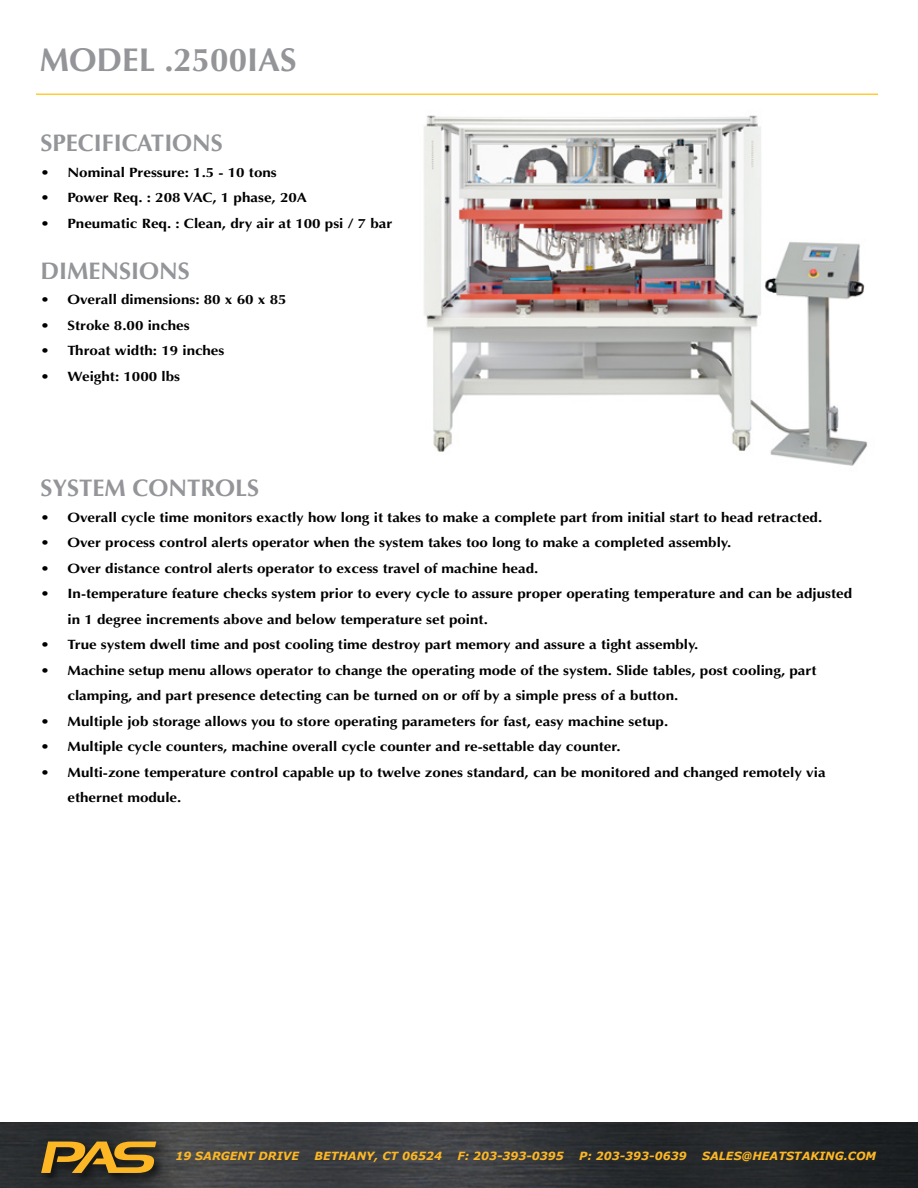
<style>
.page{position:relative;width:918px;height:1188px;background:#fff}
.page>*{position:absolute;margin:0;border:0;box-sizing:border-box;transform-origin:0 0}
.t1{font:700 33px "Optima";color:#939598}
.t2{font:700 24px "Optima";color:#939598}
.t3{font:700 13.5px/25.5px "Optima";color:#000;scale:1.12 1}
.t4{font:italic 700 11.25px "Verdana";color:#fdb724}
</style>
<div class="page">
<img style="left:391px;top:93px;width:487px;height:373px">
<img style="left:0;top:1123px;width:918px;height:65px">
<div style="left:39px;top:1139px;width:129px;height:46px;background:#000;opacity:.6"></div>
<svg style="left:41px;top:1142px;width:115px;height:31px;background:#997323"></svg>
<hr style="left:36px;top:94px;width:842px;height:1px;background:#fc3">
<h1 class="t1" style="left:40px;top:40px;width:258px">MODEL .2500IAS</h1>
<h2 class="t2" style="left:40px;top:129px;width:184px">SPECIFICATIONS</h2>
<p class="t3" style="left:40px;top:160px;width:213px">• Nominal Pressure: 1.5 - 10 tons</p>
<p class="t3" style="left:40px;top:185px;width:240px">• Power Req. : 208 VAC, 1 phase, 20A</p>
<p class="t3" style="left:40px;top:211px;width:316px">• Pneumatic Req. : Clean, dry air at 100 psi / 7 bar</p>
<h2 class="t2" style="left:40px;top:257px;width:151px">DIMENSIONS</h2>
<p class="t3" style="left:40px;top:287px;width:221px">• Overall dimensions: 80 x 60 x 85</p>
<p class="t3" style="left:40px;top:313px;width:135px">• Stroke 8.00 inches</p>
<p class="t3" style="left:40px;top:338px;width:166px">• Throat width: 19 inches</p>
<p class="t3" style="left:40px;top:364px;width:126px">• Weight: 1000 lbs</p>
<h2 class="t2" style="left:40px;top:474px;width:220px">SYSTEM CONTROLS</h2>
<p class="t3" style="left:40px;top:505px;width:700px">• Overall cycle time monitors exactly how long it takes to make a complete part from initial start to head retracted.</p>
<p class="t3" style="left:40px;top:530px;width:618px">• Over process control alerts operator when the system takes too long to make a completed assembly.</p>
<p class="t3" style="left:40px;top:556px;width:446px">• Over distance control alerts operator to excess travel of machine head.</p>
<p class="t3" style="left:68px;top:581px;width:702px;text-indent:-27px">• In-temperature feature checks system prior to every cycle to assure proper operating temperature and can be adjusted in 1 degree increments above and below temperature set point.</p>
<p class="t3" style="left:40px;top:632px;width:589px">• True system dwell time and post cooling time destroy part memory and assure a tight assembly.</p>
<p class="t3" style="left:68px;top:658px;width:670px;text-indent:-27px">• Machine setup menu allows operator to change the operating mode of the system. Slide tables, post cooling, part clamping, and part presence detecting can be turned on or off by a simple press of a button.</p>
<p class="t3" style="left:40px;top:709px;width:562px">• Multiple job storage allows you to store operating parameters for fast, easy machine setup.</p>
<p class="t3" style="left:40px;top:734px;width:519px">• Multiple cycle counters, machine overall cycle counter and re-settable day counter.</p>
<p class="t3" style="left:68px;top:760px;width:678px;text-indent:-27px">• Multi-zone temperature control capable up to twelve zones standard, can be monitored and changed remotely via ethernet module.</p>
<p class="t4" style="left:175px;top:1148px;width:125px">19 SARGENT DRIVE</p>
<p class="t4" style="left:315px;top:1148px;width:129px">BETHANY, CT 06524</p>
<p class="t4" style="left:457px;top:1148px;width:108px">F: 203-393-0395</p>
<p class="t4" style="left:579px;top:1148px;width:109px">P: 203-393-0639</p>
<p class="t4" style="left:702px;top:1148px;width:176px">SALES@HEATSTAKING.COM</p>
</div>
